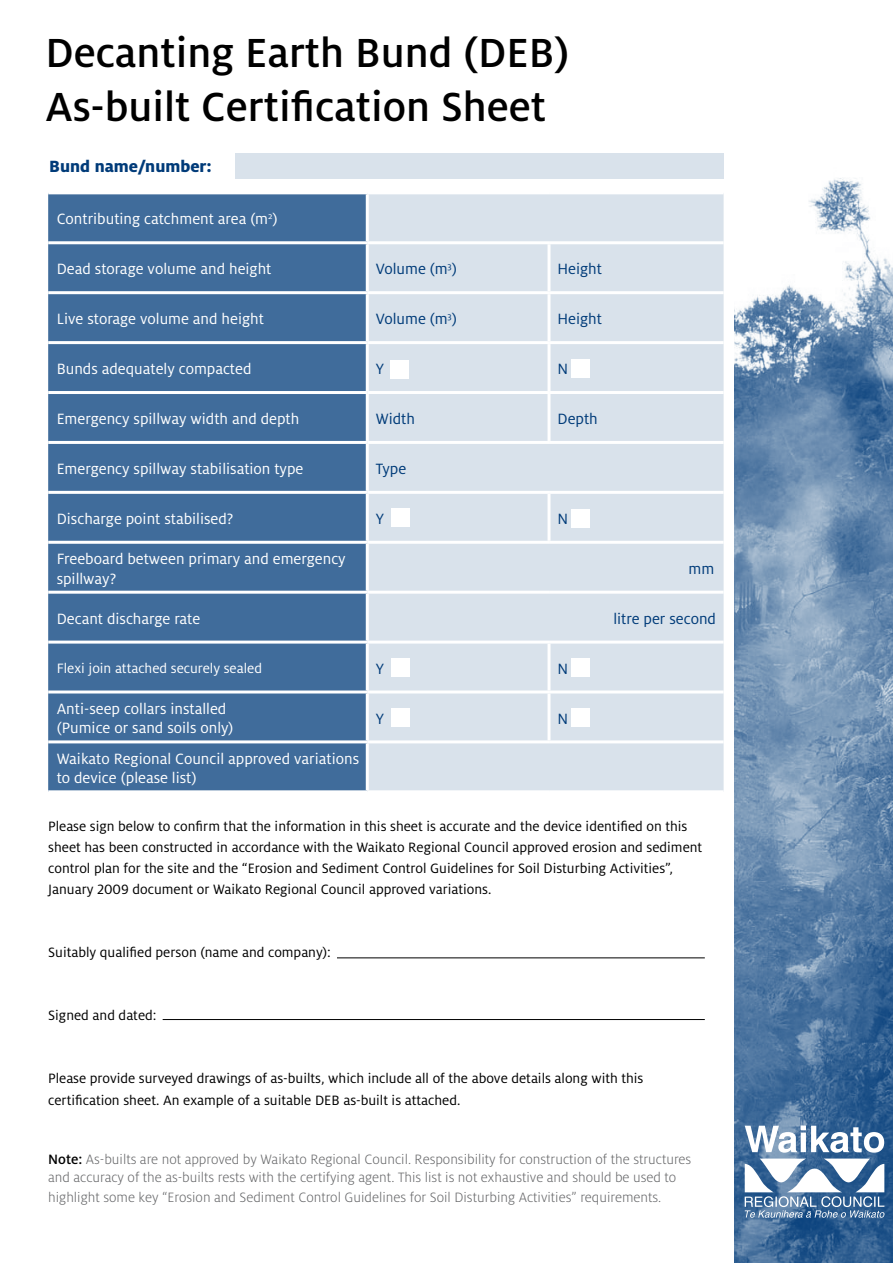
<style>
.page{position:relative;width:893px;height:1263px;background:#fff}
.page>*{position:absolute;margin:0;border:0;box-sizing:border-box;transform-origin:0 0}
.t1{font:500 45px/54px "Milo Pro";color:#000}
.t2{font:800 18px "Milo Pro";color:#003b79}
.t3{font:16.5px/19.8px "Milo Pro";color:#fff}
.t4{font:16.5px "Milo Pro";color:#003b79}
.t5{font:15px/21px "Milo Pro";color:#000}
.t6{font:300 15px/18px "Milo Pro";color:#646567}
.t7{font:15px "Milo Pro";color:#fff}
.s1{font-weight:500;color:#000}
</style>
<div class="page">
<img style="left:734px;top:178px;width:159px;height:1085px">
<div style="left:48px;top:194px;width:318px;height:596px;background:#406c9b"></div>
<div style="left:369px;top:194px;width:355px;height:596px;background:#d9e2eb"></div>
<hr style="left:48px;top:241px;width:319px;height:3px;background:#fff">
<hr style="left:48px;top:291px;width:319px;height:3px;background:#fff">
<hr style="left:48px;top:341px;width:319px;height:3px;background:#fff">
<hr style="left:48px;top:391px;width:319px;height:3px;background:#fff">
<hr style="left:48px;top:441px;width:319px;height:3px;background:#fff">
<hr style="left:48px;top:491px;width:319px;height:3px;background:#fff">
<hr style="left:48px;top:541px;width:319px;height:3px;background:#fff">
<hr style="left:48px;top:591px;width:319px;height:3px;background:#fff">
<hr style="left:48px;top:641px;width:319px;height:3px;background:#fff">
<hr style="left:48px;top:690px;width:319px;height:3px;background:#fff">
<hr style="left:48px;top:740px;width:319px;height:3px;background:#fff">
<hr style="left:367px;top:241px;width:182px;height:3px;background:#fff">
<hr style="left:549px;top:241px;width:175px;height:3px;background:#fff">
<hr style="left:367px;top:291px;width:182px;height:3px;background:#fff">
<hr style="left:549px;top:291px;width:175px;height:3px;background:#fff">
<hr style="left:367px;top:341px;width:182px;height:3px;background:#fff">
<hr style="left:549px;top:341px;width:175px;height:3px;background:#fff">
<hr style="left:367px;top:391px;width:182px;height:3px;background:#fff">
<hr style="left:549px;top:391px;width:175px;height:3px;background:#fff">
<hr style="left:367px;top:441px;width:182px;height:3px;background:#fff">
<hr style="left:549px;top:441px;width:175px;height:3px;background:#fff">
<hr style="left:367px;top:491px;width:182px;height:3px;background:#fff">
<hr style="left:549px;top:491px;width:175px;height:3px;background:#fff">
<hr style="left:367px;top:541px;width:182px;height:3px;background:#fff">
<hr style="left:549px;top:541px;width:175px;height:3px;background:#fff">
<hr style="left:367px;top:591px;width:182px;height:3px;background:#fff">
<hr style="left:549px;top:591px;width:175px;height:3px;background:#fff">
<hr style="left:367px;top:641px;width:182px;height:3px;background:#fff">
<hr style="left:549px;top:641px;width:175px;height:3px;background:#fff">
<hr style="left:367px;top:690px;width:182px;height:3px;background:#fff">
<hr style="left:549px;top:690px;width:175px;height:3px;background:#fff">
<hr style="left:367px;top:740px;width:182px;height:3px;background:#fff">
<hr style="left:549px;top:740px;width:175px;height:3px;background:#fff">
<hr style="left:547px;top:244px;width:3px;height:47px;background:#fff">
<hr style="left:547px;top:294px;width:3px;height:47px;background:#fff">
<hr style="left:547px;top:344px;width:3px;height:47px;background:#fff">
<hr style="left:547px;top:394px;width:3px;height:47px;background:#fff">
<hr style="left:547px;top:494px;width:3px;height:47px;background:#fff">
<hr style="left:547px;top:644px;width:3px;height:46px;background:#fff">
<hr style="left:547px;top:693px;width:3px;height:47px;background:#fff">
<div style="left:390px;top:360px;width:19px;height:18px;background:#fff"></div>
<div style="left:572px;top:360px;width:18px;height:18px;background:#fff"></div>
<div style="left:391px;top:509px;width:18px;height:18px;background:#fff"></div>
<div style="left:572px;top:509px;width:18px;height:18px;background:#fff"></div>
<div style="left:391px;top:658px;width:18px;height:19px;background:#fff"></div>
<div style="left:572px;top:658px;width:18px;height:19px;background:#fff"></div>
<div style="left:391px;top:708px;width:18px;height:18px;background:#fff"></div>
<div style="left:572px;top:708px;width:18px;height:19px;background:#fff"></div>
<div style="left:236px;top:153px;width:488px;height:26px;background:#d9e2eb"></div>
<svg style="left:745px;top:1125px;width:139px;height:93px"></svg>
<hr style="left:337px;top:958px;width:368px;height:1px;background:#000">
<hr style="left:163px;top:1019px;width:542px;height:1px;background:#000">
<h1 class="t1" style="left:45px;top:26px;width:525px">Decanting Earth Bund (DEB)<br>As-built Certification Sheet</h1>
<p class="t2" style="left:49px;top:156px;width:164px">Bund name/number:</p>
<p class="t3" style="left:57px;top:209px;width:222px">Contributing catchment area (m<sup>2</sup>)</p>
<p class="t3" style="left:57px;top:259px;width:216px">Dead storage volume and height</p>
<p class="t4" style="left:376px;top:260px;width:83px">Volume (m<sup>3</sup>)</p>
<p class="t4" style="left:557px;top:260px;width:46px">Height</p>
<p class="t3" style="left:57px;top:309px;width:209px">Live storage volume and height</p>
<p class="t4" style="left:376px;top:310px;width:83px">Volume (m<sup>3</sup>)</p>
<p class="t4" style="left:557px;top:310px;width:46px">Height</p>
<p class="t3" style="left:57px;top:359px;width:196px">Bunds adequately compacted</p>
<p class="t4" style="left:376px;top:360px;width:10px">Y</p>
<p class="t4" style="left:557px;top:360px;width:12px">N</p>
<p class="t3" style="left:57px;top:409px;width:244px">Emergency spillway width and depth</p>
<p class="t4" style="left:376px;top:410px;width:41px">Width</p>
<p class="t4" style="left:557px;top:410px;width:42px">Depth</p>
<p class="t3" style="left:57px;top:459px;width:248px">Emergency spillway stabilisation type</p>
<p class="t4" style="left:376px;top:460px;width:32px">Type</p>
<p class="t3" style="left:57px;top:509px;width:178px">Discharge point stabilised?</p>
<p class="t4" style="left:376px;top:510px;width:10px">Y</p>
<p class="t4" style="left:557px;top:510px;width:12px">N</p>
<p class="t3" style="left:57px;top:549px;width:291px">Freeboard between primary and emergency spillway?</p>
<p class="t4" style="left:689px;top:559px;width:27px">mm</p>
<p class="t3" style="left:57px;top:609px;width:145px">Decant discharge rate</p>
<p class="t4" style="left:613px;top:609px;width:104px">litre per second</p>
<p class="t7" style="left:57px;top:660px;width:207px">Flexi join attached securely sealed</p>
<p class="t4" style="left:376px;top:659px;width:10px">Y</p>
<p class="t4" style="left:557px;top:659px;width:12px">N</p>
<p class="t3" style="left:57px;top:699px;width:178px">Anti-seep collars installed (Pumice or sand soils only)</p>
<p class="t4" style="left:376px;top:709px;width:10px">Y</p>
<p class="t4" style="left:557px;top:709px;width:12px">N</p>
<p class="t3" style="left:57px;top:748px;width:304px">Waikato Regional Council approved variations to device (please list)</p>
<p class="t5" style="left:48px;top:816px;width:656px">Please sign below to confirm that the information in this sheet is accurate and the device identified on this sheet has been constructed in accordance with the Waikato Regional Council approved erosion and sediment control plan for the site and the “Erosion and Sediment Control Guidelines for Soil Disturbing Activities”, January 2009 document or Waikato Regional Council approved variations.</p>
<p class="t5" style="left:48px;top:942px;width:284px">Suitably qualified person (name and company):</p>
<p class="t5" style="left:48px;top:1005px;width:110px">Signed and dated:</p>
<p class="t5" style="left:48px;top:1068px;width:597px;line-height:21.6px">Please provide surveyed drawings of as-builts, which include all of the above details along with this certification sheet. An example of a suitable DEB as-built is attached.</p>
<p class="t6" style="left:48px;top:1150px;width:645px"><span class="s1">Note:</span> As-builts are not approved by Waikato Regional Council. Responsibility for construction of the structures and accuracy of the as-builts rests with the certifying agent. This list is not exhaustive and should be used to</p>
<p class="t6" style="left:48px;top:1188px;width:615px">highlight some key “Erosion and Sediment Control Guidelines for Soil Disturbing Activities” requirements.</p>
</div>
